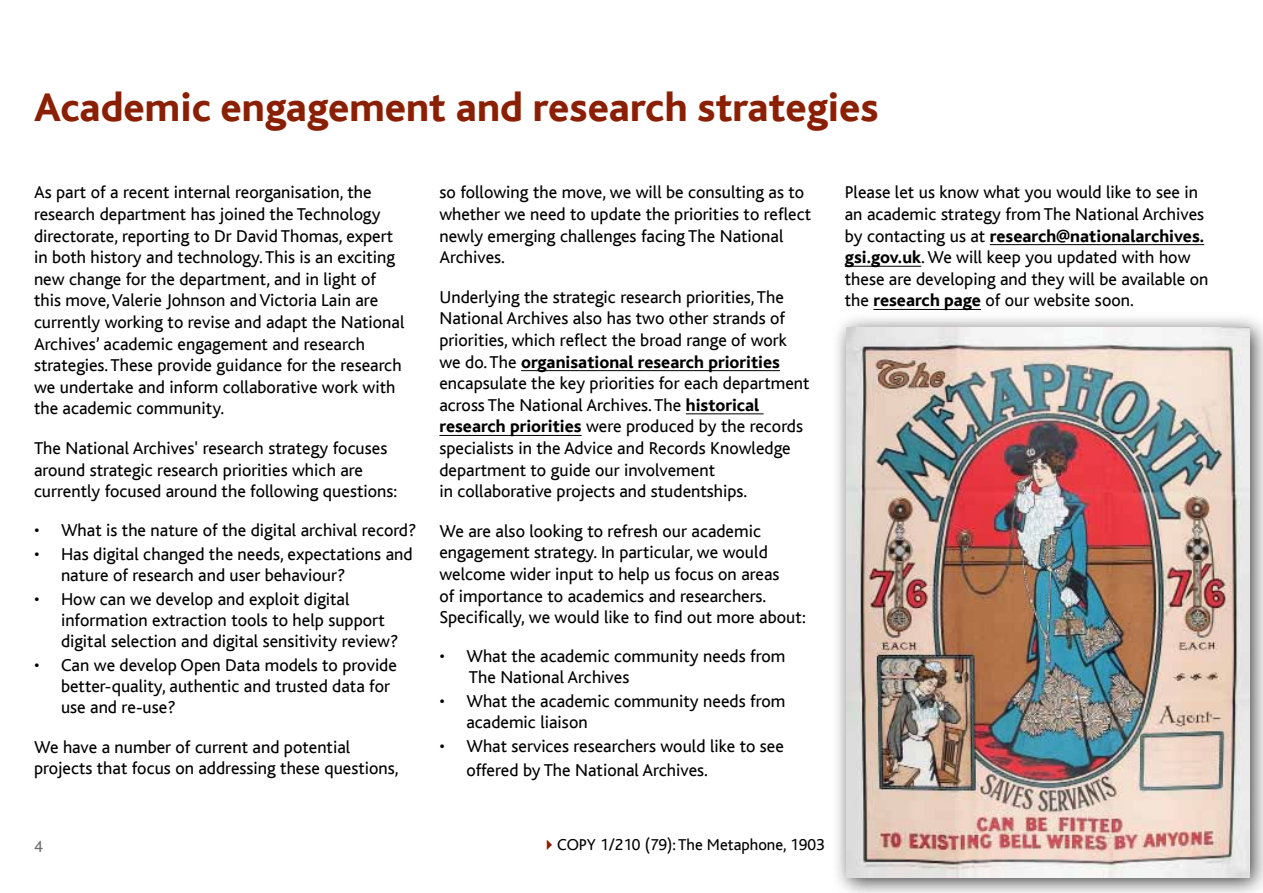
<style>
.page{position:relative;width:1263px;height:893px;background:#fff}
.page>*{position:absolute;margin:0;border:0;box-sizing:border-box;transform-origin:0 0}
.t1{font:800 42px "Bliss";color:#8a1f03}
.t2{font:18px/21.6px "Bliss";color:#000}
.t3{font:16.5px "Bliss";color:#000}
.t4{font:16.5px "Bliss";color:#716b6b}
.s1{font-weight:800}
.s2{color:#8a1f03}
</style>
<div class="page">
<hr style="left:521px;top:370px;width:259px;height:1px;background:#000">
<hr style="left:686px;top:413px;width:78px;height:1px;background:#000">
<hr style="left:439px;top:435px;width:143px;height:1px;background:#000">
<hr style="left:990px;top:244px;width:214px;height:1px;background:#000">
<hr style="left:845px;top:266px;width:76px;height:1px;background:#000">
<hr style="left:873px;top:309px;width:108px;height:1px;background:#000">
<div style="left:830px;top:312px;width:433px;height:581px;background:#000;opacity:.75"></div>
<img style="left:846px;top:327px;width:403px;height:550px">
<p class="t1" style="left:34px;top:86px;width:846px">Academic engagement and research strategies</p>
<p class="t2" style="left:34px;top:182px;width:372px">As part of a recent internal reorganisation, the research department has joined the Technology directorate, reporting to Dr David Thomas, expert in both history and technology. This is an exciting new change for the department, and in light of this move, Valerie Johnson and Victoria Lain are currently working to revise and adapt the National Archives’ academic engagement and research strategies. These provide guidance for the research we undertake and inform collaborative work with the academic community.</p>
<p class="t2" style="left:34px;top:438px;width:365px">The National Archives' research strategy focuses around strategic research priorities which are currently focused around the following questions:</p>
<p class="t2" style="left:34px;top:520px;width:384px">• What is the nature of the digital archival record?</p>
<p class="t2" style="left:61px;top:544px;width:353px;line-height:21px;text-indent:-27px">• Has digital changed the needs, expectations and nature of research and user behaviour?</p>
<p class="t2" style="left:61px;top:589px;width:339px;line-height:21px;text-indent:-27px">• How can we develop and exploit digital information extraction tools to help support digital selection and digital sensitivity review?</p>
<p class="t2" style="left:61px;top:655px;width:337px;line-height:21px;text-indent:-27px">• Can we develop Open Data models to provide better-quality, authentic and trusted data for use and re-use?</p>
<p class="t2" style="left:34px;top:736px;width:366px">We have a number of current and potential projects that focus on addressing these questions,</p>
<p class="t4" style="left:34px;top:838px;width:10px">4</p>
<p class="t2" style="left:439px;top:182px;width:373px">so following the move, we will be consulting as to whether we need to update the priorities to reflect newly emerging challenges facing The National Archives.</p>
<p class="t2" style="left:439px;top:286px;width:372px">Underlying the strategic research priorities, The National Archives also has two other strands of priorities, which reflect the broad range of work we do. The <span class="s1">organisational research priorities </span>encapsulate the key priorities for each department across The National Archives. The <span class="s1">historical research priorities</span> were produced by the records specialists in the Advice and Records Knowledge department to guide our involvement</p>
<p class="t2" style="left:439px;top:481px;width:309px">in collaborative projects and studentships.</p>
<p class="t2" style="left:439px;top:520px;width:368px">We are also looking to refresh our academic engagement strategy. In particular, we would welcome wider input to help us focus on areas<br>of importance to academics and researchers.<br>Specifically, we would like to find out more about:</p>
<p class="t2" style="left:439px;top:646px;width:348px">• What the academic community needs from</p>
<p class="t2" style="left:469px;top:667px;width:162px">The National Archives</p>
<p class="t2" style="left:466px;top:691px;width:321px;line-height:21px;text-indent:-27px">• What the academic community needs from academic liaison</p>
<p class="t2" style="left:466px;top:735px;width:319px;line-height:24px;text-indent:-27px">• What services researchers would like to see offered by The National Archives.</p>
<p class="t2" style="left:845px;top:182px;width:355px">Please let us know what you would like to see in</p>
<p class="t2" style="left:845px;top:204px;width:361px">an academic strategy from The National Archives</p>
<p class="t2" style="left:845px;top:225px;width:365px">by contacting us at <span class="s1">research@nationalarchives. gsi.gov.uk</span>. We will keep you updated with how these are developing and they will be available on the <span class="s1">research page</span> of our website soon.</p>
<p class="t3" style="left:541px;top:836px;width:285px"><span class="s2">✔</span>COPY 1/210 (79): The Metaphone, 1903</p>
</div>
